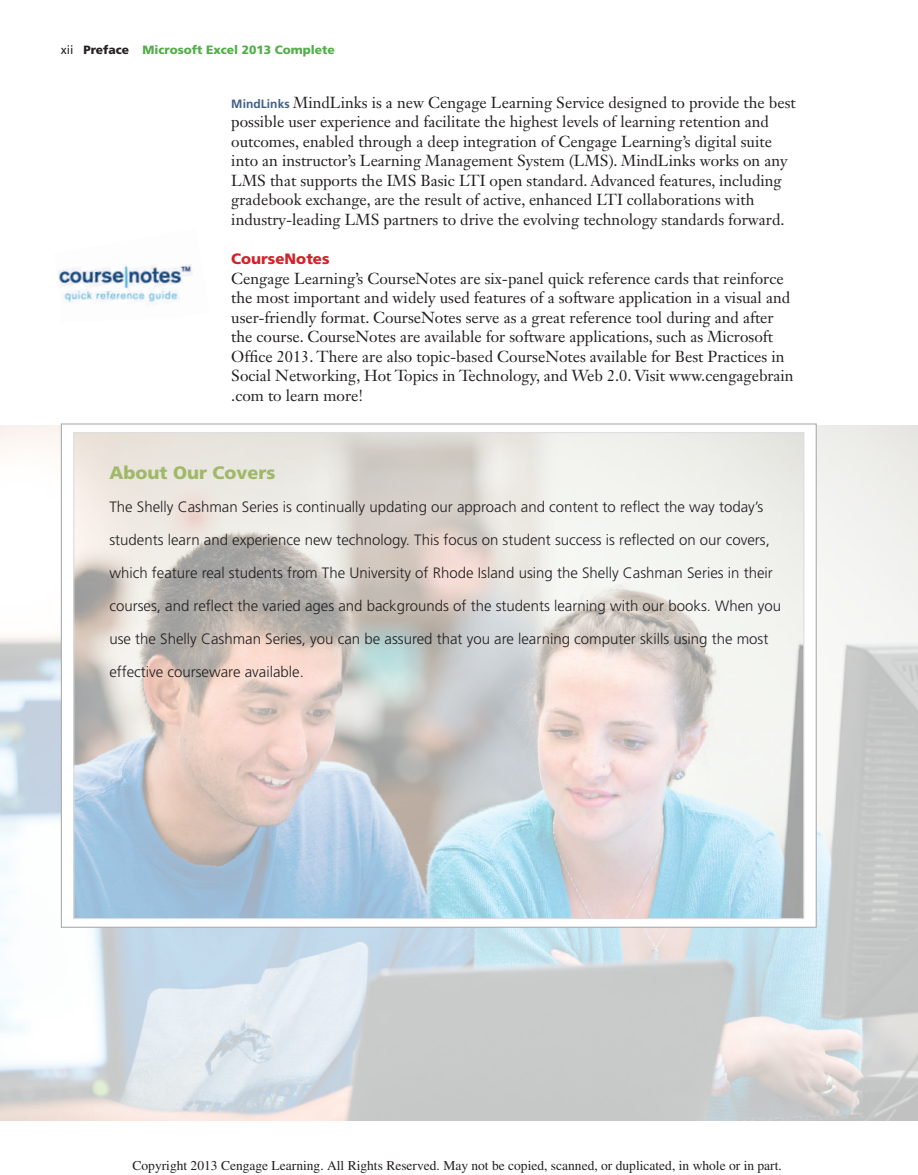
<style>
.page{position:relative;width:918px;height:1175px;background:#fff}
.page>*{position:absolute;margin:0;border:0;box-sizing:border-box;transform-origin:0 0}
.t1{font:900 18px "Frutiger LT Std";color:#9fb969}
.t2{font:15.75px/19.5px "Janson Text LT Std";color:#231f20}
.t3{font:300 15px "Frutiger LT Std";color:#231f20}
.t4{font:900 15px "Frutiger LT Std";color:#d1232a}
.t5{font:13.5px "Times";color:#231f20}
.t6{font:900 12px "Frutiger LT Std";color:#51ae47}
.s1{font-weight:400;color:#231f20}
.s2{color:#231f20}
.s3{font-family:"Frutiger LT Std";font-weight:700;font-size:12px;color:#3e6087}
</style>
<div class="page">
<img style="left:58px;top:264px;width:135px;height:41px">
<img style="left:0;top:425px;width:918px;height:695px">
<svg style="left:61px;top:423px;width:756px;height:504px"></svg>
<img style="left:75px;top:434px;width:727px;height:483px">
<p class="t6" style="left:61px;top:43px;width:276px"><span class="s1">xii</span> <span class="s2">Preface</span> Microsoft Excel 2013 Complete</p>
<p class="t2" style="left:231px;top:93px;width:566px"><span class="s3">MindLinks</span> MindLinks is a new Cengage Learning Service designed to provide the best possible user experience and facilitate the highest levels of learning retention and outcomes, enabled through a deep integration of Cengage Learning’s digital suite into an instructor’s Learning Management System (LMS). MindLinks works on any LMS that supports the IMS Basic LTI open standard. Advanced features, including gradebook exchange, are the result of active, enhanced LTI collaborations with industry-leading LMS partners to drive the evolving technology standards forward.</p>
<p class="t4" style="left:231px;top:250px;width:100px">CourseNotes</p>
<p class="t2" style="left:231px;top:268px;width:564px">Cengage Learning’s CourseNotes are six-panel quick reference cards that reinforce the most important and widely used features of a software application in a visual and user-friendly format. CourseNotes serve as a great reference tool during and after the course. CourseNotes are available for software applications, such as Microsoft Of!ce 2013. There are also topic-based CourseNotes available for Best Practices in Social Networking, Hot Topics in Technology, and Web 2.0. Visit www.cengagebrain .com to learn more!</p>
<p class="t1" style="left:109px;top:462px;width:168px">About Our Covers</p>
<p class="t3" style="left:109px;top:498px;width:655px">The Shelly Cashman Series is continually updating our approach and content to re!ect the way today’s</p>
<p class="t3" style="left:109px;top:531px;width:662px">students learn and experience new technology. This focus on student success is re!ected on our covers,</p>
<p class="t3" style="left:109px;top:564px;width:665px">which feature real students from The University of Rhode Island using the Shelly Cashman Series in their</p>
<p class="t3" style="left:109px;top:597px;width:673px">courses, and re!ect the varied ages and backgrounds of the students learning with our books. When you</p>
<p class="t3" style="left:109px;top:630px;width:661px">use the Shelly Cashman Series, you can be assured that you are learning computer skills using the most</p>
<p class="t3" style="left:109px;top:663px;width:196px">effective courseware available.</p>
<p class="t5" style="left:132px;top:1157px;width:651px">Copyright 2013 Cengage Learning. All Rights Reserved. May not be copied, scanned, or duplicated, in whole or in part.</p>
</div>
